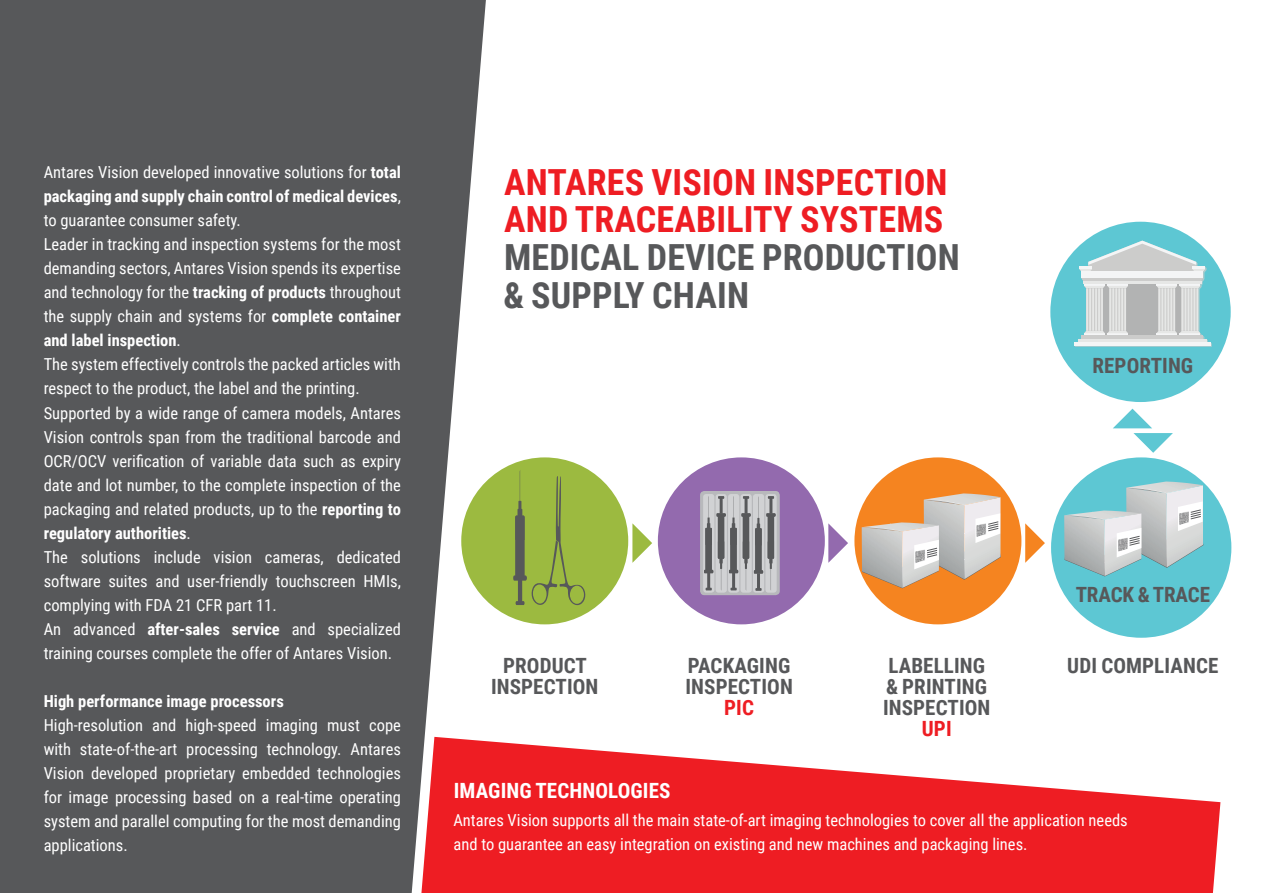
<style>
.page{position:relative;width:1263px;height:893px;background:#fff}
.page>*{position:absolute;margin:0;border:0;box-sizing:border-box;transform-origin:0 0}
.t1{font:700 36px/37.5px "Roboto Condensed";letter-spacing:.005em;color:#ee1d23}
.t2{font:700 36px/37.5px "Roboto Condensed";letter-spacing:.005em;color:#57585a}
.t3{font:700 21px/21px "Roboto Condensed";letter-spacing:.005em;color:#57585a}
.t4{font:700 21px "Roboto Condensed";letter-spacing:.005em;color:#fff}
.t5{font:700 21px "Roboto Condensed";color:#ee1d23}
.t6{font:16.5px/24px "Roboto Condensed";color:#fff}
.t7{font:700 16.5px "Roboto Condensed";color:#fff}
.s1{font-weight:700}
</style>
<div class="page">
<div style="left:1050px;top:222px;width:181px;height:180px;background:#5dc7d3;border-radius:50%"></div>
<div style="left:1051px;top:457px;width:180px;height:181px;background:#5dc7d3;border-radius:50%"></div>
<div style="left:854px;top:457px;width:167px;height:167px;background:#f58420;border-radius:50%"></div>
<div style="left:658px;top:457px;width:167px;height:167px;background:#936aae;border-radius:50%"></div>
<div style="left:461px;top:457px;width:167px;height:167px;background:#9cba40;border-radius:50%"></div>
<svg style="left:486px;top:741px;width:734px;height:152px;fill:#ee1d23"></svg>
<div style="left:0;top:0;width:486px;height:893px;background:#57585a"></div>
<svg style="left:632px;top:523px;width:20px;height:40px"></svg>
<svg style="left:1025px;top:523px;width:20px;height:40px"></svg>
<svg style="left:828px;top:523px;width:20px;height:40px"></svg>
<svg style="left:1074px;top:241px;width:138px;height:106px"></svg>
<div style="left:1081px;top:271px;width:122px;height:7px;background:#f4f5f6"></div>
<hr style="left:1081px;top:336px;width:122px;height:3px;background:#cccccb">
<hr style="left:1078px;top:339px;width:128px;height:3px;background:#e6e7e6">
<hr style="left:1074px;top:342px;width:136px;height:4px;background:#f4f5f6">
<svg style="left:1113px;top:409px;width:60px;height:44px"></svg>
<svg style="left:862px;top:493px;width:139px;height:95px"></svg>
<svg style="left:1064px;top:481px;width:139px;height:95px"></svg>
<svg style="left:513px;top:470px;width:73px;height:135px"></svg>
<div style="left:700px;top:491px;width:80px;height:104px;background:#b8b9bc;border-radius:4px"></div>
<div style="left:703px;top:494px;width:11px;height:99px;background:#d1d2d4;border-radius:3px"></div>
<div style="left:716px;top:494px;width:11px;height:99px;background:#d1d2d4;border-radius:3px"></div>
<div style="left:728px;top:494px;width:11px;height:99px;background:#d1d2d4;border-radius:3px"></div>
<div style="left:740px;top:494px;width:12px;height:99px;background:#d1d2d4;border-radius:3px"></div>
<div style="left:753px;top:494px;width:11px;height:99px;background:#d1d2d4;border-radius:3px"></div>
<div style="left:765px;top:494px;width:12px;height:99px;background:#d1d2d4;border-radius:3px"></div>
<svg style="left:704px;top:496px;width:72px;height:95px"></svg>
<p class="t6" style="left:44px;top:160px;width:359px">Antares Vision developed innovative solutions for <span class="s1">total packaging and supply chain control of medical devices</span>, to guarantee consumer safety.<br>Leader in tracking and inspection systems for the most demanding sectors, Antares Vision spends its expertise and technology for the <span class="s1">tracking of products</span> throughout the supply chain and systems for <span class="s1">complete container and label inspection</span>.<br>The system effectively controls the packed articles with respect to the product, the label and the printing.<br>Supported by a wide range of camera models, Antares Vision controls span from the traditional barcode and OCR/OCV verification of variable data such as expiry date and lot number, to the complete inspection of the packaging and related products, up to the <span class="s1">reporting to regulatory authorities</span>.<br>The solutions include vision cameras, dedicated software suites and user-friendly touchscreen HMIs, complying with FDA 21 CFR part 11.<br>An advanced <span class="s1">after-sales service</span> and specialized training courses complete the offer of Antares Vision.</p>
<p class="t7" style="left:44px;top:689px;width:242px">High performance image processors</p>
<p class="t6" style="left:44px;top:712px;width:359px;text-align:justify">High-resolution and high-speed imaging must cope with state-of-the-art processing technology. Antares Vision developed proprietary embedded technologies for image processing based on a real-time operating system and parallel computing for the most demanding applications.</p>
<h1 class="t1" style="left:504px;top:162px;width:445px">ANTARES VISION INSPECTION<br>AND TRACEABILITY SYSTEMS</h1>
<h1 class="t2" style="left:503px;top:237px;width:458px">MEDICAL DEVICE PRODUCTION &amp; SUPPLY CHAIN</h1>
<p class="t3" style="left:1092px;top:355px;width:102px">REPORTING</p>
<p class="t3" style="left:491px;top:654px;width:109px;text-align:center">PRODUCT<br>INSPECTION</p>
<p class="t3" style="left:685px;top:654px;width:109px">PACKAGING<br>INSPECTION</p>
<p class="t5" style="left:724px;top:693px;width:11px">pic</p>
<p class="t4" style="left:454px;top:776px;width:218px">IMAGING TECHNOLOGIES</p>
<p class="t3" style="left:883px;top:654px;width:109px">LABELLING &amp; PRINTING<br>INSPECTION</p>
<p class="t5" style="left:922px;top:714px;width:11px">upi</p>
<p class="t3" style="left:1076px;top:583px;width:136px">TRACK &amp; TRACE</p>
<p class="t3" style="left:1067px;top:654px;width:153px">UDI COMPLIANCE</p>
<p class="t6" style="left:453px;top:808px;width:676px">Antares Vision supports all the main state-of-art imaging technologies to cover all the application needs and to guarantee an easy integration on existing and new machines and packaging lines.</p>
</div>
